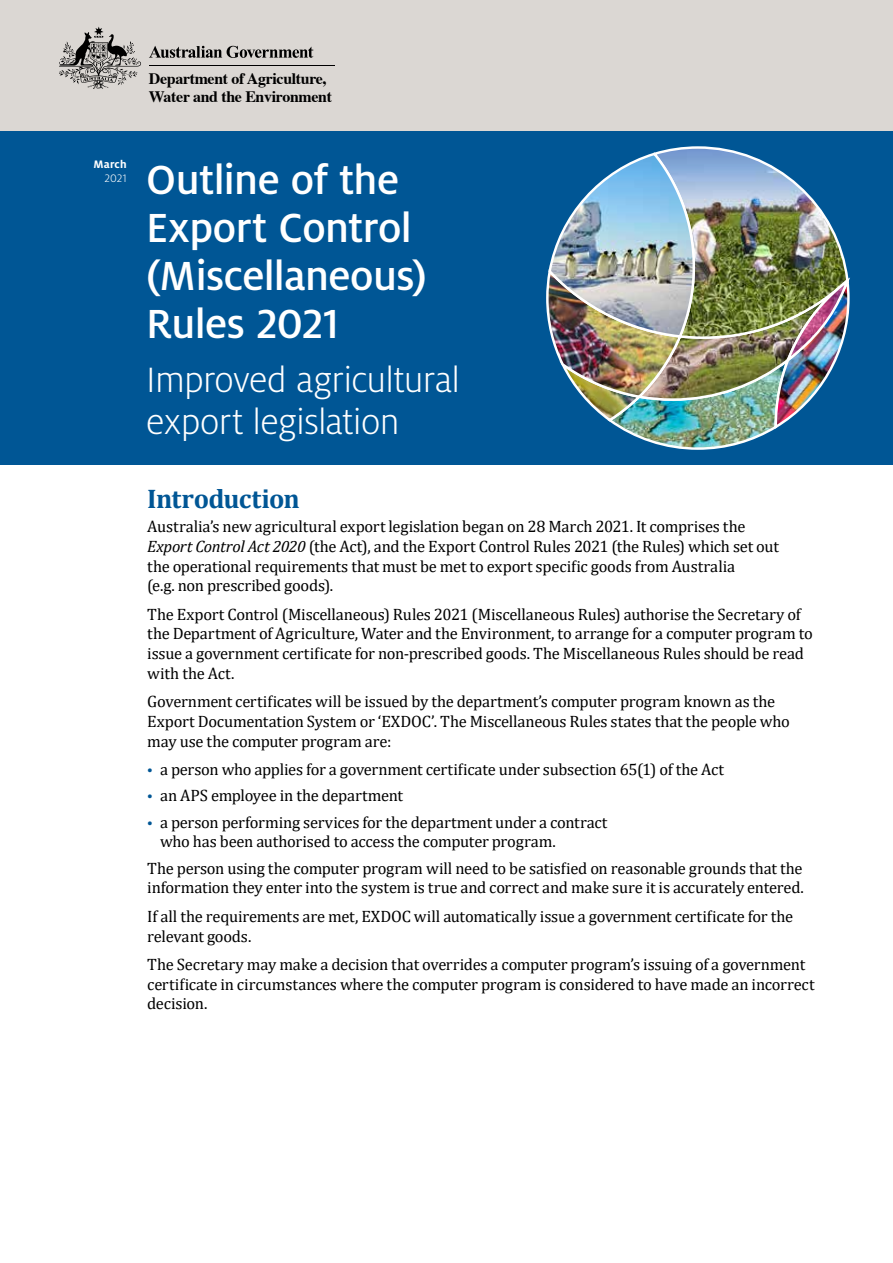
<style>
.page{position:relative;width:893px;height:1263px;background:#fff}
.page>*{position:absolute;margin:0;border:0;box-sizing:border-box;transform-origin:0 0}
.t1{font:500 45px/48px "Milo Pro";letter-spacing:-.01em;color:#fff}
.t2{font:300 39px/42px "Milo Pro";letter-spacing:-.02em;color:#fff}
.t3{font:700 27px "Cambria";letter-spacing:-.025em;color:#005695}
.t4{font:16.5px/19.8px "Cambria";letter-spacing:-.015em;color:#000}
.t5{font:700 15.9px/18px "Times";letter-spacing:-.02em;color:#000}
.t6{font:700 12px "Milo Pro";letter-spacing:.01em;color:#fff}
.t7{font:300 12px "Milo Pro";color:#fff}
.s1{font-style:italic}
.s2{font-size:12.75px;color:#005695}
</style>
<div class="page">
<div style="left:0;top:130px;width:893px;height:335px;background:#005695"></div>
<img style="left:546px;top:146px;width:304px;height:304px">
<div style="left:0;top:0;width:893px;height:130px;background:#dbd7d3"></div>
<svg style="left:149px;top:46px;width:164px;height:12px"></svg>
<hr style="left:149px;top:66px;width:185px;height:1px;background:#000">
<svg style="left:59px;top:27px;width:82px;height:62px"></svg>
<p class="t5" style="left:149px;top:68px;width:185px">Department of Agriculture,<br>Water and the Environment</p>
<p class="t6" style="left:94px;top:157px;width:35px">March</p>
<p class="t7" style="left:105px;top:172px;width:24px">2021</p>
<h1 class="t1" style="left:146px;top:156px;width:282px">Outline of the<br>Export Control (Miscellaneous)<br>Rules 2021</h1>
<h2 class="t2" style="left:146px;top:359px;width:315px">Improved agricultural export legislation</h2>
<h3 class="t3" style="left:147px;top:480px;width:154px">Introduction</h3>
<p class="t4" style="left:147px;top:516px;width:633px">Australia’s new agricultural export legislation began on 28 March 2021. It comprises the <span class="s1">Export Control Act 2020</span> (the Act), and the Export Control Rules 2021 (the Rules) which set out the operational requirements that must be met to export specific goods from Australia<br>(e.g. non prescribed goods).</p>
<p class="t4" style="left:147px;top:604px;width:667px">The Export Control (Miscellaneous) Rules 2021 (Miscellaneous Rules) authorise the Secretary of the Department of Agriculture, Water and the Environment, to arrange for a computer program to issue a government certificate for non-prescribed goods. The Miscellaneous Rules should be read with the Act.</p>
<p class="t4" style="left:147px;top:692px;width:644px">Government certificates will be issued by the department’s computer program known as the<br>Export Documentation System or ‘EXDOC’. The Miscellaneous Rules states that the people who may use the computer program are:</p>
<p class="t4" style="left:147px;top:760px;width:578px"><span class="s2">•</span> a person who applies for a government certificate under subsection 65(1) of the Act</p>
<p class="t4" style="left:147px;top:786px;width:257px"><span class="s2">•</span> an APS employee in the department</p>
<p class="t4" style="left:160px;top:812px;width:449px;text-indent:-13px"><span class="s2">•</span> a person performing services for the department under a contract who has been authorised to access the computer program.</p>
<p class="t4" style="left:147px;top:858px;width:658px">The person using the computer program will need to be satisfied on reasonable grounds that the information they enter into the system is true and correct and make sure it is accurately entered.</p>
<p class="t4" style="left:147px;top:906px;width:647px">If all the requirements are met, EXDOC will automatically issue a government certificate for the relevant goods.</p>
<p class="t4" style="left:147px;top:954px;width:669px">The Secretary may make a decision that overrides a computer program’s issuing of a government certificate in circumstances where the computer program is considered to have made an incorrect decision.</p>
</div>
